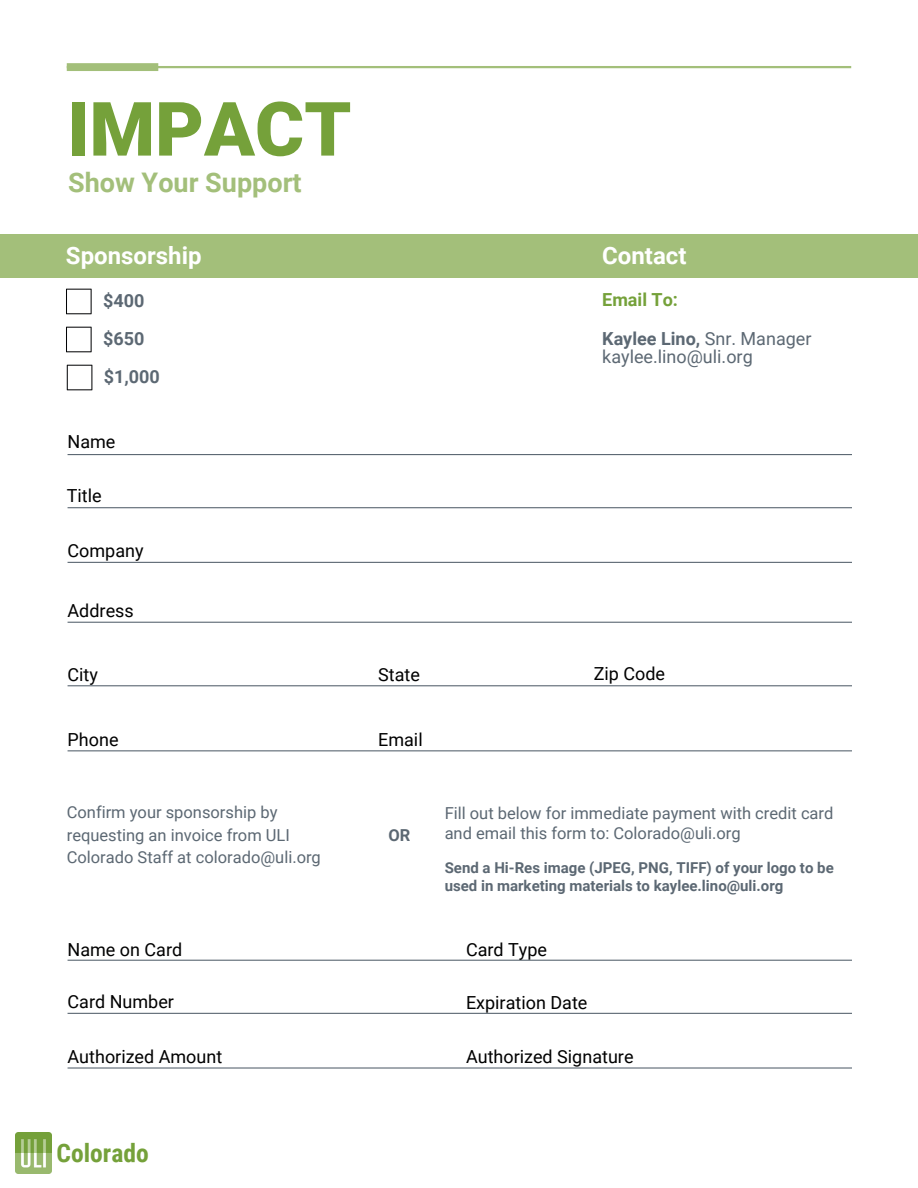
<style>
.page{position:relative;width:918px;height:1188px;background:#fff}
.page>*{position:absolute;margin:0;border:0;box-sizing:border-box;transform-origin:0 0}
.t1{font:900 75px "Roboto";color:#75a13a}
.t2{font:700 27px "Roboto";color:#a3bf7a}
.t3{font:700 25.5px "Roboto Condensed";color:#75a13a}
.t4{font:700 24px "Roboto";color:#fff}
.t5{font:18px "Roboto";color:#000}
.t6{font:700 18px/39.3px "Roboto";color:#5c6873}
.t7{font:18px "Roboto";color:#5c6873}
.t8{font:16.5px/22.5px "Roboto";color:#5c6873}
.t9{font:700 16.5px "Roboto";color:#5c6873}
.t10{font:700 15px/18px "Roboto";color:#5c6873}
.s1{color:#75a13a}
.s2{font-weight:400}
</style>
<div class="page">
<hr style="left:67px;top:66px;width:784px;height:2px;background:#a3bf7a">
<div style="left:0;top:234px;width:918px;height:44px;background:#a3bf7a"></div>
<hr style="left:68px;top:454px;width:784px;height:1px;background:#5c6873">
<hr style="left:68px;top:562px;width:784px;height:1px;background:#5c6873">
<hr style="left:68px;top:507px;width:784px;height:1px;background:#5c6873">
<hr style="left:68px;top:622px;width:784px;height:1px;background:#5c6873">
<hr style="left:68px;top:685px;width:784px;height:1px;background:#5c6873">
<hr style="left:68px;top:750px;width:784px;height:1px;background:#5c6873">
<hr style="left:68px;top:960px;width:784px;height:1px;background:#5c6873">
<hr style="left:68px;top:1067px;width:784px;height:2px;background:#5c6873">
<hr style="left:68px;top:1013px;width:784px;height:1px;background:#5c6873">
<div style="left:67px;top:63px;width:91px;height:8px;background:#a3bf7a"></div>
<svg style="left:66px;top:289px;width:26px;height:25px"></svg>
<img style="left:15px;top:1132px;width:36px;height:42px">
<svg style="left:66px;top:327px;width:26px;height:25px"></svg>
<svg style="left:67px;top:365px;width:25px;height:25px"></svg>
<h1 class="t1" style="left:67px;top:76px;width:286px">IMPACT</h1>
<h2 class="t2" style="left:68px;top:164px;width:235px">Show Your Support</h2>
<h3 class="t4" style="left:66px;top:238px;width:137px">Sponsorship</h3>
<p class="t6" style="left:103px;top:280px;width:43px">$400</p>
<p class="t6" style="left:103px;top:319px;width:58px;line-height:38px">$650 $1,000</p>
<p class="t5" style="left:68px;top:429px;width:49px">Name</p>
<p class="t5" style="left:67px;top:483px;width:36px">Title</p>
<p class="t5" style="left:68px;top:538px;width:78px">Company</p>
<p class="t5" style="left:68px;top:598px;width:68px">Address</p>
<h3 class="t4" style="left:602px;top:238px;width:86px">Contact</h3>
<p class="t6" style="left:602px;top:279px;width:211px"><span class="s1">Email To:<br></span>Kaylee Lino, <span class="s2">Snr. Manager</span></p>
<p class="t7" style="left:602px;top:344px;width:152px">kaylee.lino@uli.org</p>
<p class="t5" style="left:68px;top:662px;width:32px">City</p>
<p class="t5" style="left:378px;top:662px;width:43px">State</p>
<p class="t5" style="left:594px;top:661px;width:73px">Zip Code</p>
<p class="t5" style="left:68px;top:727px;width:53px">Phone</p>
<p class="t5" style="left:378px;top:727px;width:46px">Email</p>
<p class="t8" style="left:67px;top:801px;width:256px">Confirm your sponsorship by requesting an invoice from ULI<br>Colorado Staff at colorado@uli.org</p>
<p class="t9" style="left:389px;top:824px;width:23px">OR</p>
<p class="t8" style="left:445px;top:802px;width:390px;line-height:20.2px">Fill out below for immediate payment with credit card and email this form to: Colorado@uli.org</p>
<p class="t10" style="left:445px;top:858px;width:391px">Send a Hi-Res image (JPEG, PNG, TIFF) of your logo to be used in marketing materials to kaylee.lino@uli.org</p>
<p class="t5" style="left:466px;top:937px;width:83px">Card Type</p>
<p class="t5" style="left:68px;top:937px;width:116px">Name on Card</p>
<p class="t5" style="left:68px;top:989px;width:108px">Card Number</p>
<p class="t5" style="left:466px;top:990px;width:123px">Expiration Date</p>
<p class="t5" style="left:68px;top:1044px;width:156px">Authorized Amount</p>
<p class="t5" style="left:466px;top:1044px;width:169px">Authorized Signature</p>
<h3 class="t3" style="left:57px;top:1135px;width:94px">Colorado</h3>
</div>
